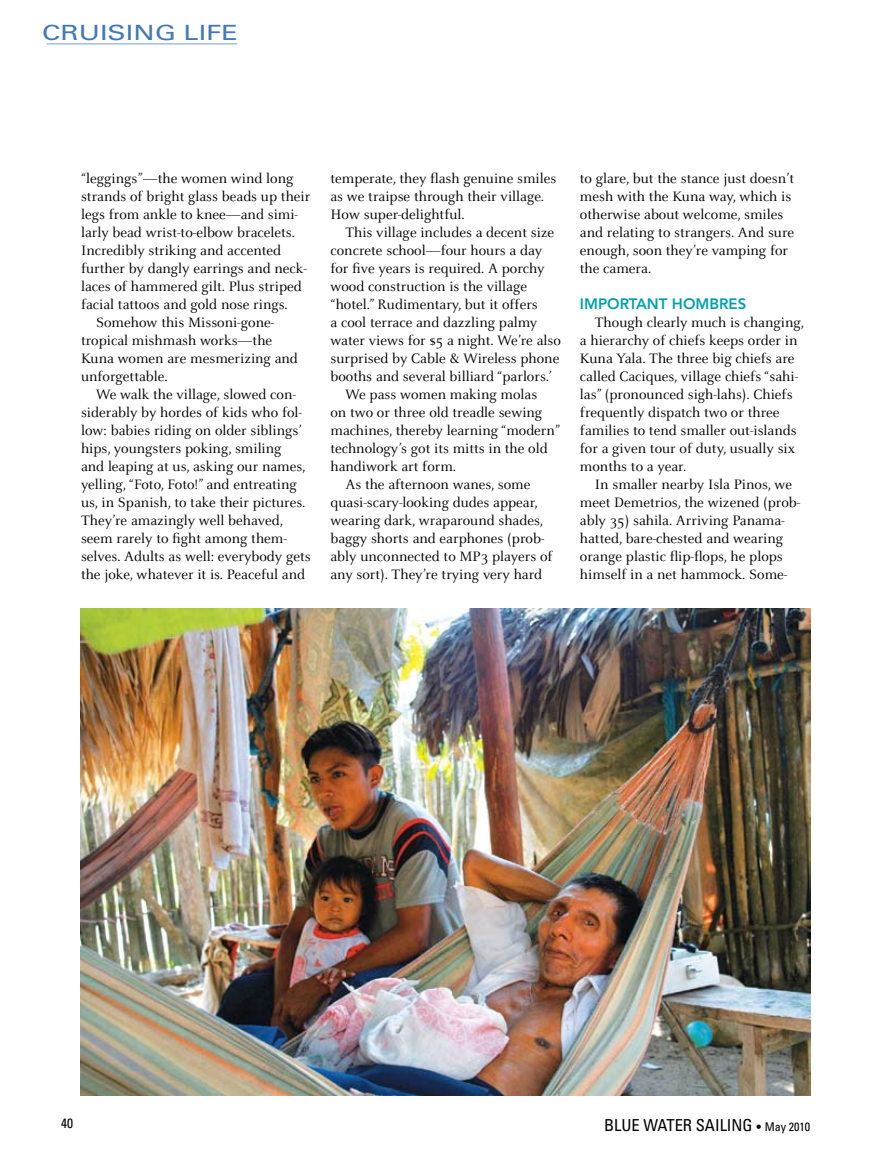
<style>
.page{position:relative;width:878px;height:1168px;background:#fff}
.page>*{position:absolute;margin:0;border:0;box-sizing:border-box;transform-origin:0 0}
.t1{font:21px "Univers";color:#4179b9;scale:1.3 1}
.t2{font:condensed 16.5px "Univers";color:#000}
.t3{font:15px/18px "Celeste";color:#000}
.t4{font:800 15px "Avenir";color:#00a0af}
.t5{font:condensed 13.5px "Univers";color:#000}
.s1{font-family:"Clearface Gothic LH";font-weight:500;font-stretch:normal;font-size:12px}
.s2{font-size:12px}
</style>
<div class="page">
<hr style="left:46px;top:44px;width:191px;height:1px;background:#7b9acc">
<img style="left:81px;top:609px;width:729px;height:486px">
<h1 class="t1" style="left:42px;top:20px;width:152px">CRUISING LIFE</h1>
<p class="t3" style="left:81px;top:170px;width:214px">“leggings”—the women wind long</p>
<p class="t3" style="left:81px;top:188px;width:231px">strands of bright glass beads up their</p>
<p class="t3" style="left:81px;top:206px;width:218px">legs from ankle to knee—and simi-</p>
<p class="t3" style="left:81px;top:224px;width:215px">larly bead wrist-to-elbow bracelets.</p>
<p class="t3" style="left:81px;top:242px;width:201px">Incredibly striking and accented</p>
<p class="t3" style="left:81px;top:260px;width:227px">further by dangly earrings and neck-</p>
<p class="t3" style="left:81px;top:278px;width:222px">laces of hammered gilt. Plus striped</p>
<p class="t3" style="left:81px;top:296px;width:208px">facial tattoos and gold nose rings.</p>
<p class="t3" style="left:96px;top:314px;width:180px">Somehow this Missoni-gone-</p>
<p class="t3" style="left:81px;top:332px;width:193px">tropical mishmash works—the</p>
<p class="t3" style="left:81px;top:350px;width:218px">Kuna women are mesmerizing and</p>
<p class="t3" style="left:81px;top:368px;width:88px">unforgettable.</p>
<p class="t3" style="left:96px;top:386px;width:202px">We walk the village, slowed con-</p>
<p class="t3" style="left:81px;top:404px;width:222px">siderably by hordes of kids who fol-</p>
<p class="t3" style="left:81px;top:422px;width:222px">low: babies riding on older siblings’</p>
<p class="t3" style="left:81px;top:440px;width:202px">hips, youngsters poking, smiling</p>
<p class="t3" style="left:81px;top:458px;width:226px">and leaping at us, asking our names,</p>
<p class="t3" style="left:81px;top:476px;width:217px">yelling, “Foto, Foto!” and entreating</p>
<p class="t3" style="left:81px;top:494px;width:226px">us, in Spanish, to take their pictures.</p>
<p class="t3" style="left:81px;top:512px;width:204px">They’re amazingly well behaved,</p>
<p class="t3" style="left:81px;top:530px;width:207px">seem rarely to fight among them-</p>
<p class="t3" style="left:81px;top:548px;width:231px">selves. Adults as well: everybody gets</p>
<p class="t3" style="left:81px;top:566px;width:226px">the joke, whatever it is. Peaceful and</p>
<p class="t3" style="left:330px;top:170px;width:227px">temperate, they flash genuine smiles as we traipse through their village.<br>How super-delightful.</p>
<p class="t3" style="left:345px;top:224px;width:210px">This village includes a decent size</p>
<p class="t3" style="left:330px;top:242px;width:213px">concrete school—four hours a day</p>
<p class="t3" style="left:330px;top:260px;width:215px">for five years is required. A porchy</p>
<p class="t3" style="left:330px;top:278px;width:198px">wood construction is the village</p>
<p class="t3" style="left:330px;top:296px;width:209px">“hotel.” Rudimentary, but it offers</p>
<p class="t3" style="left:330px;top:314px;width:208px">a cool terrace and dazzling palmy</p>
<p class="t3" style="left:330px;top:332px;width:232px">water views for $5 a night. We’re also</p>
<p class="t3" style="left:330px;top:350px;width:230px">surprised by Cable &amp; Wireless phone</p>
<p class="t3" style="left:330px;top:368px;width:222px">booths and several billiard “parlors.’</p>
<p class="t3" style="left:345px;top:386px;width:193px">We pass women making molas</p>
<p class="t3" style="left:330px;top:404px;width:213px">on two or three old treadle sewing</p>
<p class="t3" style="left:330px;top:422px;width:231px">machines, thereby learning “modern”</p>
<p class="t3" style="left:330px;top:440px;width:219px">technology’s got its mitts in the old</p>
<p class="t3" style="left:330px;top:458px;width:127px">handiwork art form.</p>
<p class="t3" style="left:345px;top:476px;width:187px">As the afternoon wanes, some</p>
<p class="t3" style="left:330px;top:494px;width:209px">quasi-scary-looking dudes appear,</p>
<p class="t3" style="left:330px;top:512px;width:214px">wearing dark, wraparound shades,</p>
<p class="t3" style="left:330px;top:530px;width:215px">baggy shorts and earphones (prob-</p>
<p class="t3" style="left:330px;top:548px;width:224px">ably unconnected to MP3 players of</p>
<p class="t3" style="left:330px;top:566px;width:213px">any sort). They’re trying very hard</p>
<p class="t3" style="left:580px;top:170px;width:216px">to glare, but the stance just doesn’t mesh with the Kuna way, which is otherwise about welcome, smiles and relating to strangers. And sure enough, soon they’re vamping for the camera.</p>
<p class="t4" style="left:580px;top:295px;width:168px">IMPORTANT HOMBRES</p>
<p class="t3" style="left:580px;top:314px;width:226px;text-indent:15px">Though clearly much is changing, a hierarchy of chiefs keeps order in Kuna Yala. The three big chiefs are called Caciques, village chiefs “sahi&shy;las” (pronounced sigh-lahs). Chiefs frequently dispatch two or three families to tend smaller out-islands for a given tour of duty, usually six months to a year.</p>
<p class="t3" style="left:580px;top:476px;width:222px;text-indent:15px">In smaller nearby Isla Pinos, we meet Demetrios, the wizened (prob&shy;ably 35) sahila. Arriving Panama&shy;hatted, bare-chested and wearing orange plastic flip-flops, he plops himself in a net hammock. Some-</p>
<p class="t5" style="left:61px;top:1114px;width:13px">40</p>
<p class="t2" style="left:604px;top:1114px;width:208px">BLUE WATER SAILING <span class="s1">•</span> <span class="s2">MAY 2010</span></p>
</div>
